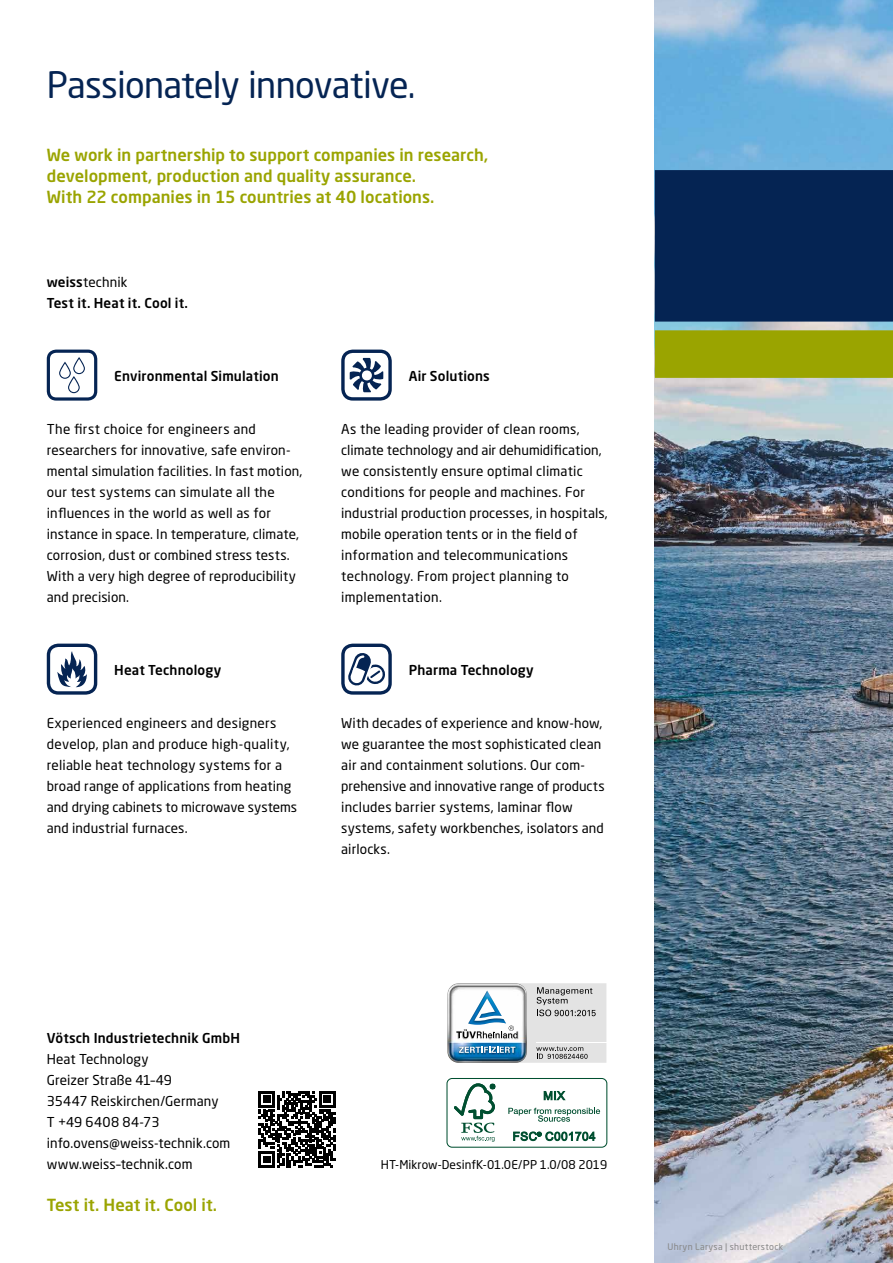
<style>
.page{position:relative;width:893px;height:1263px;background:#fff}
.page>*{position:absolute;margin:0;border:0;box-sizing:border-box;transform-origin:0 0}
.t1{font:36px "Neo Sans W1 G";letter-spacing:-.025em;color:#052453}
.t2{font:500 16.5px/21px "Neo Sans W1 G";letter-spacing:.005em;color:#9aa400}
.t3{font:13.5px/21px "Neo Sans W1 G";letter-spacing:.01em;color:#000}
.t4{font:500 13.5px/21px "Neo Sans W1 G";letter-spacing:.01em;color:#000}
.t5{font:12px "Neo Sans W1 G";color:#000}
.t6{font:9px "Neo Sans W1 G";letter-spacing:.03em;color:#878787}
.s1{font-weight:400}
</style>
<div class="page">
<img style="left:655px;top:0;width:238px;height:1263px">
<div style="left:446px;top:1078px;width:161px;height:70px;border:1px solid #004f30;border-radius:5px"></div>
<svg style="left:454px;top:1083px;width:41px;height:59px"></svg>
<svg style="left:544px;top:1091px;width:21px;height:10px"></svg>
<svg style="left:513px;top:1131px;width:82px;height:10px"></svg>
<svg style="left:508px;top:1108px;width:92px;height:14px"></svg>
<svg style="left:447px;top:983px;width:160px;height:80px"></svg>
<svg style="left:259px;top:1091px;width:76px;height:77px"></svg>
<svg style="left:59px;top:357px;width:26px;height:36px"></svg>
<div style="left:47px;top:350px;width:50px;height:51px;border:3px solid #052453;border-radius:8px"></div>
<div style="left:47px;top:644px;width:50px;height:51px;border:3px solid #052453;border-radius:10px"></div>
<svg style="left:57px;top:651px;width:30px;height:36px"></svg>
<div style="left:341px;top:350px;width:51px;height:51px;border:3px solid #052453;border-radius:10px"></div>
<svg style="left:350px;top:358px;width:33px;height:34px"></svg>
<div style="left:341px;top:644px;width:51px;height:51px;border:3px solid #052453;border-radius:10px"></div>
<svg style="left:348px;top:653px;width:37px;height:33px"></svg>
<div style="left:655px;top:330px;width:238px;height:48px;background:#9aa400"></div>
<div style="left:655px;top:170px;width:238px;height:152px;background:#052453"></div>
<h1 class="t1" style="left:47px;top:62px;width:370px">Passionately innovative.</h1>
<p class="t2" style="left:47px;top:144px;width:443px">We work in partnership to support companies in research, development, production and quality assurance.<br>With 22 companies in 15 countries at 40 locations.</p>
<p class="t4" style="left:47px;top:271px;width:143px">weiss<span class="s1">technik<br></span>Test it. Heat it. Cool it.</p>
<p class="t4" style="left:114px;top:365px;width:166px">Environmental Simulation</p>
<p class="t4" style="left:409px;top:365px;width:83px">Air Solutions</p>
<p class="t3" style="left:47px;top:418px;width:257px">The first choice for engineers and researchers for innovative, safe environ&shy;mental simulation facilities. In fast motion, our test systems can simulate all the influences in the world as well as for instance in space. In temperature, climate, corrosion, dust or combined stress tests.<br>With a very high degree of reproducibility and precision.</p>
<p class="t3" style="left:341px;top:418px;width:268px">As the leading provider of clean rooms, climate technology and air dehumidification, we consistently ensure optimal climatic conditions for people and machines. For industrial production processes, in hospitals, mobile operation tents or in the field of information and telecommunications technology. From project planning to implementation.</p>
<p class="t4" style="left:114px;top:659px;width:109px">Heat Technology</p>
<p class="t3" style="left:47px;top:712px;width:252px">Experienced engineers and designers develop, plan and produce high-quality, reliable heat technology systems for a broad range of applications from heating and drying cabinets to microwave systems and industrial furnaces.</p>
<p class="t4" style="left:409px;top:659px;width:126px">Pharma Technology</p>
<p class="t3" style="left:341px;top:712px;width:265px">With decades of experience and know-how, we guarantee the most sophisticated clean air and containment solutions. Our com&shy;prehensive and innovative range of products includes barrier systems, laminar flow systems, safety workbenches, isolators and airlocks.</p>
<p class="t4" style="left:47px;top:1027px;width:195px">Vötsch Industrietechnik GmbH</p>
<p class="t3" style="left:47px;top:1048px;width:185px">Heat Technology<br>Greizer Straße 41–49<br>35447 Reiskirchen/Germany<br>T +49 6408 84-73 info.ovens@weiss-technik.com www.weiss–technik.com</p>
<p class="t2" style="left:47px;top:1194px;width:172px">Test it. Heat it. Cool it.</p>
<p class="t5" style="left:381px;top:1157px;width:228px">HT-Mikrow-DesinfK-01.0E/PP 1.0/08 2019</p>
<p class="t6" style="left:668px;top:1241px;width:117px">Uhryn Larysa | shutterstock</p>
</div>
